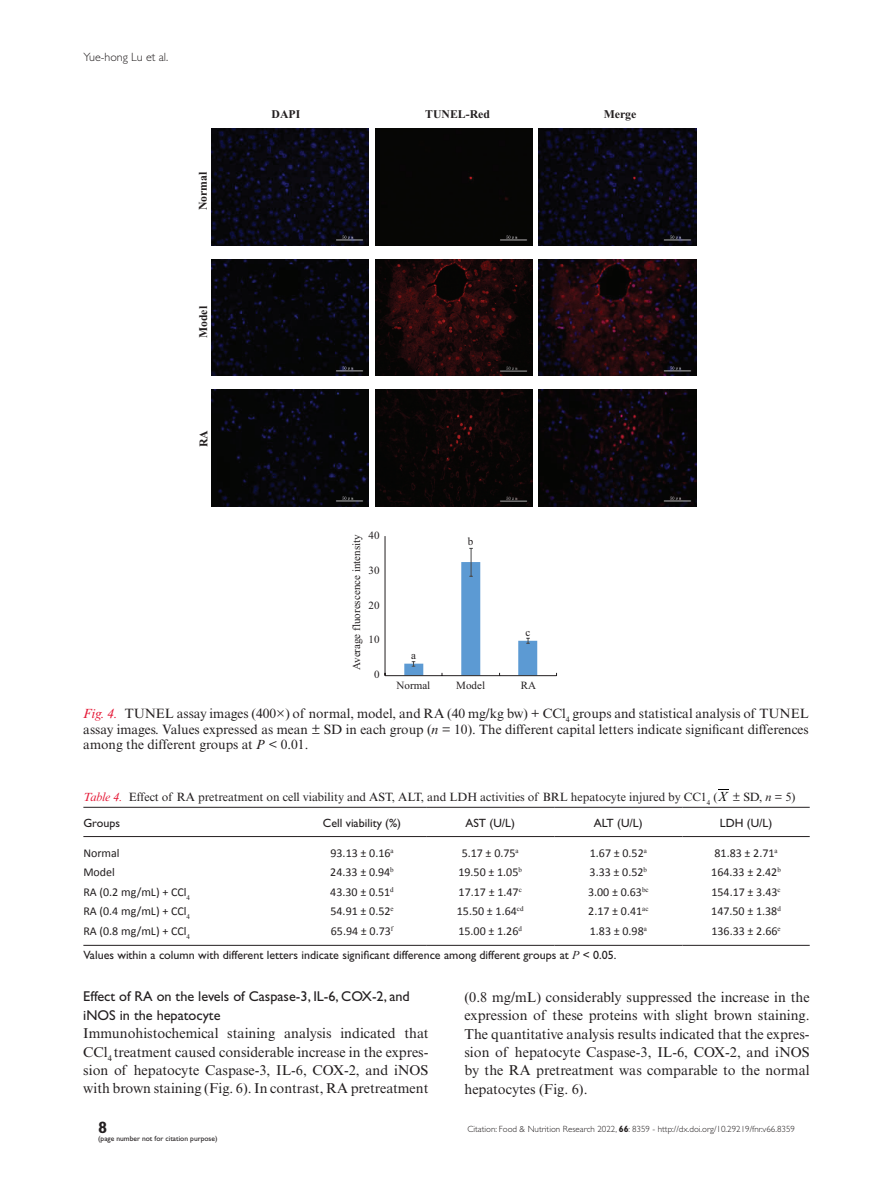
<style>
.page{position:relative;width:893px;height:1191px;background:#fff}
.page>*{position:absolute;margin:0;border:0;box-sizing:border-box;transform-origin:0 0}
.t1{font:700 16.5px "Gill Sans Std";color:#231f20}
.TX{font:14.25px/18.3px "Times New Roman MT Std";color:#231f20;text-align:justify}
.t2{font:14.25px/18.3px "Gill Sans Std";color:#231f20}
.FC{font:13.5px/15.8px "Times New Roman MT Std";color:#231f20;text-align:justify}
.t3{font:italic 13.5px "Times New Roman";color:#000}
.TB{font:12px "Calibri";color:#231f20}
.TT{font:12px "Times New Roman MT Std";color:#231f20}
.TB-2{font:12px "Gill Sans Std";color:#231f20}
.TCH{font:12px "Gill Sans Std";color:#231f20}
.t4{font:300 12px "Gill Sans Std";color:#231f20}
.t5{font:700 11.7px "Times New Roman";color:#231f20}
.t6{font:10.95px "Times New Roman";color:#231f20}
.t7{font:300 9px "Gill Sans Std";color:#231f20}
.t8{font:7.5px "Gill Sans Std";color:#231f20}
.s1{font-style:italic;color:#e51836}
.s2{font-style:italic}
.s3{font-family:"Times New Roman";font-style:italic}
.s4{font-weight:700}
</style>
<div class="page">
<img style="left:211px;top:129px;width:157px;height:116px">
<div style="left:375px;top:129px;width:157px;height:116px;background:#060605"></div>
<img style="left:539px;top:129px;width:157px;height:116px">
<img style="left:211px;top:259px;width:157px;height:117px">
<img style="left:375px;top:259px;width:157px;height:117px">
<img style="left:539px;top:259px;width:157px;height:117px">
<img style="left:211px;top:389px;width:157px;height:117px">
<img style="left:375px;top:389px;width:157px;height:117px">
<img style="left:539px;top:389px;width:157px;height:117px">
<hr style="left:385px;top:536px;width:1px;height:139px;background:#231f20">
<hr style="left:385px;top:675px;width:171px;height:1px;background:#231f20">
<svg style="left:404px;top:548px;width:133px;height:127px"></svg>
<hr style="left:83px;top:807px;width:215px;height:1px;background:#231f20">
<hr style="left:298px;top:807px;width:128px;height:1px;background:#231f20">
<hr style="left:426px;top:807px;width:128px;height:1px;background:#231f20">
<hr style="left:554px;top:807px;width:128px;height:1px;background:#231f20">
<hr style="left:682px;top:807px;width:128px;height:1px;background:#231f20">
<hr style="left:83px;top:836px;width:215px;height:1px;background:#231f20">
<hr style="left:298px;top:836px;width:128px;height:1px;background:#231f20">
<hr style="left:426px;top:836px;width:128px;height:1px;background:#231f20">
<hr style="left:554px;top:836px;width:128px;height:1px;background:#231f20">
<hr style="left:682px;top:836px;width:128px;height:1px;background:#231f20">
<hr style="left:83px;top:945px;width:215px;height:1px;background:#231f20">
<hr style="left:298px;top:945px;width:128px;height:1px;background:#231f20">
<hr style="left:426px;top:945px;width:128px;height:1px;background:#231f20">
<hr style="left:554px;top:945px;width:128px;height:1px;background:#231f20">
<hr style="left:682px;top:945px;width:128px;height:1px;background:#231f20">
<p class="t4" style="left:83px;top:50px;width:86px">Yue-hong Lu et al.</p>
<p class="t5" style="left:194px;top:210px;width:40px;rotate:-90deg">Normal</p>
<p class="t5" style="left:195px;top:338px;width:34px;rotate:-90deg">Model</p>
<p class="t5" style="left:195px;top:447px;width:18px;rotate:-90deg">RA</p>
<p class="t5" style="left:272px;top:106px;width:30px">DAPI</p>
<p class="t5" style="left:425px;top:106px;width:66px">TUNEL-Red</p>
<p class="t5" style="left:604px;top:106px;width:34px">Merge</p>
<p class="t6" style="left:369px;top:528px;width:13px">40</p>
<p class="t6" style="left:349px;top:670px;width:137px;rotate:-90deg">Average fluorescence intensity</p>
<p class="t6" style="left:369px;top:563px;width:13px">30</p>
<p class="t6" style="left:369px;top:597px;width:13px">20</p>
<p class="t6" style="left:369px;top:632px;width:13px">10</p>
<p class="t6" style="left:374px;top:667px;width:7px">0</p>
<p class="t6" style="left:411px;top:647px;width:6px">a</p>
<p class="t6" style="left:468px;top:534px;width:7px">b</p>
<p class="t6" style="left:525px;top:624px;width:6px">c</p>
<p class="t6" style="left:397px;top:678px;width:35px">Normal</p>
<p class="t6" style="left:456px;top:678px;width:30px">Model</p>
<p class="t6" style="left:521px;top:678px;width:17px">RA</p>
<p class="FC" style="left:83px;top:705px;width:727px"><span class="s1">Fig. 4.</span> TUNEL assay images (400×) of normal, model, and RA (40 mg/kg bw) + CCl<sub>4</sub> groups and statistical analysis of TUNEL assay images. Values expressed as mean ± SD in each group (<span class="s2">n</span> = 10). The different capital letters indicate significant differences among the different groups at <span class="s2">P</span> &lt; 0.01.</p>
<p class="TT" style="left:83px;top:790px;width:636px"><span class="s1">Table 4.</span> Effect of RA pretreatment on cell viability and AST, ALT, and LDH activities of BRL hepatocyte injured by CC1<sub>4</sub> (</p>
<p class="t3" style="left:719px;top:787px;width:10px">X</p>
<p class="TT" style="left:732px;top:790px;width:65px">± SD, <span class="s2">n</span> = 5)</p>
<p class="TCH" style="left:83px;top:815px;width:38px">Groups</p>
<p class="TCH" style="left:323px;top:815px;width:80px">Cell viability (%)</p>
<p class="TCH" style="left:465px;top:815px;width:51px">AST (U/L)</p>
<p class="TCH" style="left:594px;top:815px;width:50px">ALT (U/L)</p>
<p class="TCH" style="left:720px;top:815px;width:54px">LDH (U/L)</p>
<p class="TB" style="left:83px;top:845px;width:38px">Normal</p>
<p class="TB" style="left:330px;top:845px;width:65px">93.13 ± 0.16<sup>a</sup></p>
<p class="TB" style="left:462px;top:845px;width:59px">5.17 ± 0.75<sup>a</sup></p>
<p class="TB" style="left:590px;top:845px;width:59px">1.67 ± 0.52<sup>a</sup></p>
<p class="TB" style="left:714px;top:845px;width:65px">81.83 ± 2.71<sup>a</sup></p>
<p class="TB" style="left:83px;top:864px;width:33px">Model</p>
<p class="TB" style="left:330px;top:864px;width:65px">24.33 ± 0.94<sup>b</sup></p>
<p class="TB" style="left:458px;top:864px;width:65px">19.50 ± 1.05<sup>b</sup></p>
<p class="TB" style="left:590px;top:864px;width:59px">3.33 ± 0.52<sup>b</sup></p>
<p class="TB" style="left:711px;top:864px;width:71px">164.33 ± 2.42<sup>b</sup></p>
<p class="TB" style="left:83px;top:884px;width:108px">RA (0.2 mg/mL) + CCl<sub>4</sub></p>
<p class="TB" style="left:330px;top:884px;width:65px">43.30 ± 0.51<sup>d</sup></p>
<p class="TB" style="left:459px;top:884px;width:65px">17.17 ± 1.47<sup>c</sup></p>
<p class="TB" style="left:588px;top:884px;width:62px">3.00 ± 0.63<sup>bc</sup></p>
<p class="TB" style="left:711px;top:884px;width:71px">154.17 ± 3.43<sup>c</sup></p>
<p class="TB" style="left:83px;top:903px;width:108px">RA (0.4 mg/mL) + CCl<sub>4</sub></p>
<p class="TB" style="left:330px;top:903px;width:65px">54.91 ± 0.52<sup>e</sup></p>
<p class="TB" style="left:457px;top:903px;width:68px">15.50 ± 1.64<sup>cd</sup></p>
<p class="TB" style="left:588px;top:903px;width:62px">2.17 ± 0.41<sup>ac</sup></p>
<p class="TB" style="left:711px;top:903px;width:71px">147.50 ± 1.38<sup>d</sup></p>
<p class="TB" style="left:83px;top:923px;width:108px">RA (0.8 mg/mL) + CCl<sub>4</sub></p>
<p class="TB" style="left:331px;top:923px;width:64px">65.94 ± 0.73<sup>f</sup></p>
<p class="TB" style="left:458px;top:923px;width:65px">15.00 ± 1.26<sup>d</sup></p>
<p class="TB" style="left:590px;top:923px;width:59px">1.83 ± 0.98<sup>a</sup></p>
<p class="TB" style="left:711px;top:923px;width:71px">136.33 ± 2.66<sup>e</sup></p>
<p class="TB-2" style="left:83px;top:948px;width:534px">Values within a column with different letters indicate significant difference among different groups at <span class="s3">P</span> &lt; 0.05.</p>
<h3 class="t2" style="left:83px;top:987px;width:328px">Effect of RA on the levels of Caspase-3, IL-6, COX-2, and iNOS in the hepatocyte</h3>
<p class="TX" style="left:83px;top:1024px;width:347px">Immunohistochemical staining analysis indicated that CCl<sub>4</sub> treatment caused considerable increase in the expres&shy;sion of hepatocyte Caspase-3, IL-6, COX-2, and iNOS with brown staining (Fig. 6). In contrast, RA pretreatment</p>
<p class="TX" style="left:464px;top:988px;width:347px">(0.8 mg/mL) considerably suppressed the increase in the expression of these proteins with slight brown staining.<br>The quantitative analysis results indicated that the expres&shy;sion of hepatocyte Caspase-3, IL-6, COX-2, and iNOS by the RA pretreatment was comparable to the normal hepatocytes (Fig. 6).</p>
<p class="t1" style="left:98px;top:1117px;width:11px">8</p>
<p class="t7" style="left:467px;top:1124px;width:329px">Citation: Food &amp; Nutrition Research 2022, <span class="s4">66</span>: 8359 - http://dx.doi.org/10.29219/fnr.v66.8359</p>
<p class="t8" style="left:98px;top:1133px;width:121px">(page number not for citation purpose)</p>
</div>
